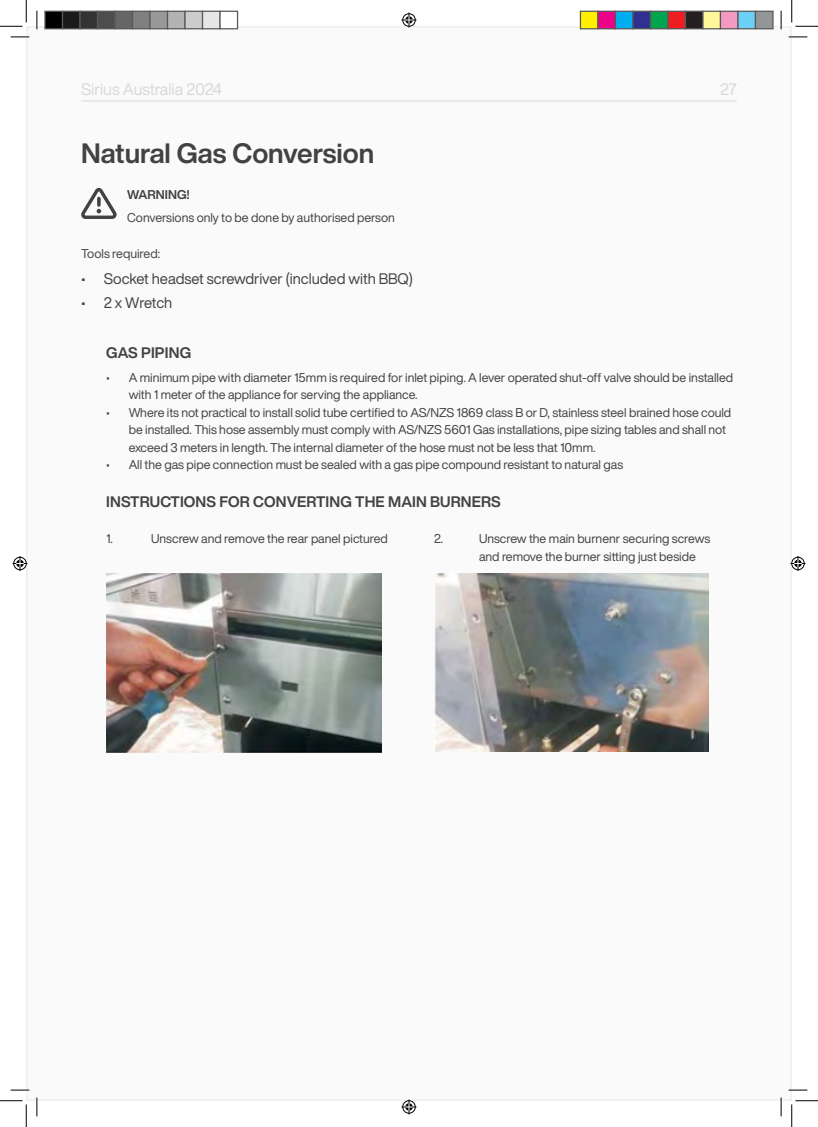
<style>
.page{position:relative;width:818px;height:1127px;background:#fff}
.page>*{position:absolute;margin:0;border:0;box-sizing:border-box;transform-origin:0 0}
.t1{font:700 27.5px "Helvetica Now Display";color:#424242}
.t2{font:16.25px "Helvetica Now Display";letter-spacing:-.005em;color:#d9d9d9}
.t3{font:15px "Helvetica Now Display";color:#424242}
.t4{font:700 15px "Helvetica Now Display";letter-spacing:.01em;color:#424242}
.t5{font:12.5px/17.5px "Helvetica Now Display";color:#424242}
.t6{font:700 12.5px "Helvetica Now Display";letter-spacing:.01em;color:#424242}
</style>
<div class="page">
<div style="left:26px;top:26px;width:766px;height:1074px;background:#fafafa;border:1px solid #ebebeb"></div>
<hr style="left:81px;top:101px;width:656px;height:1px;background:#d9d9d9">
<svg style="left:81px;top:187px;width:36px;height:32px"></svg>
<img style="left:106px;top:573px;width:275px;height:178px">
<img style="left:434px;top:573px;width:275px;height:178px">
<svg style="left:11px;top:36px;width:18px;height:2px"></svg>
<svg style="left:788px;top:36px;width:19px;height:2px"></svg>
<svg style="left:11px;top:1088px;width:18px;height:2px"></svg>
<svg style="left:788px;top:1088px;width:19px;height:2px"></svg>
<svg style="left:36px;top:11px;width:2px;height:18px"></svg>
<svg style="left:36px;top:1097px;width:2px;height:18px"></svg>
<svg style="left:780px;top:11px;width:2px;height:18px"></svg>
<svg style="left:780px;top:1097px;width:2px;height:18px"></svg>
<svg style="left:0;top:0;width:27px;height:27px"></svg>
<svg style="left:0;top:1100px;width:27px;height:26px"></svg>
<svg style="left:791px;top:0;width:27px;height:27px"></svg>
<svg style="left:791px;top:1100px;width:27px;height:26px"></svg>
<svg style="left:401px;top:13px;width:15px;height:15px"></svg>
<svg style="left:401px;top:1099px;width:15px;height:15px"></svg>
<svg style="left:13px;top:556px;width:15px;height:15px"></svg>
<svg style="left:790px;top:556px;width:15px;height:15px"></svg>
<div style="left:45px;top:11px;width:18px;height:18px;background:#000"></div>
<div style="left:44px;top:11px;width:19px;height:18px;border:1px solid #595959"></div>
<div style="left:63px;top:11px;width:17px;height:18px;background:#1a1a1a"></div>
<div style="left:62px;top:11px;width:19px;height:18px;border:1px solid #595959"></div>
<div style="left:80px;top:11px;width:18px;height:18px;background:#333"></div>
<div style="left:79px;top:11px;width:19px;height:18px;border:1px solid #595959"></div>
<div style="left:98px;top:11px;width:17px;height:18px;background:#4d4d4d"></div>
<div style="left:97px;top:11px;width:19px;height:18px;border:1px solid #595959"></div>
<div style="left:115px;top:11px;width:18px;height:18px;background:#666"></div>
<div style="left:114px;top:11px;width:19px;height:18px;border:1px solid #595959"></div>
<div style="left:133px;top:11px;width:17px;height:18px;background:#808080"></div>
<div style="left:132px;top:11px;width:19px;height:18px;border:1px solid #595959"></div>
<div style="left:150px;top:11px;width:18px;height:18px;background:#999"></div>
<div style="left:149px;top:11px;width:19px;height:18px;border:1px solid #595959"></div>
<div style="left:168px;top:11px;width:17px;height:18px;background:#b3b3b3"></div>
<div style="left:167px;top:11px;width:19px;height:18px;border:1px solid #595959"></div>
<div style="left:185px;top:11px;width:18px;height:18px;background:#ccc"></div>
<div style="left:184px;top:11px;width:19px;height:18px;border:1px solid #595959"></div>
<div style="left:203px;top:11px;width:17px;height:18px;background:#e6e6e6"></div>
<div style="left:202px;top:11px;width:19px;height:18px;border:1px solid #595959"></div>
<div style="left:220px;top:11px;width:18px;height:18px;background:#fff"></div>
<div style="left:219px;top:11px;width:19px;height:18px;border:1px solid #595959"></div>
<div style="left:580px;top:11px;width:18px;height:18px;background:#fff101"></div>
<div style="left:580px;top:11px;width:18px;height:18px;border:1px solid #595959"></div>
<div style="left:598px;top:11px;width:17px;height:18px;background:#ed028c"></div>
<div style="left:597px;top:11px;width:19px;height:18px;border:1px solid #595959"></div>
<div style="left:615px;top:11px;width:18px;height:18px;background:#00aeef"></div>
<div style="left:615px;top:11px;width:18px;height:18px;border:1px solid #595959"></div>
<div style="left:633px;top:11px;width:17px;height:18px;background:#2e3092"></div>
<div style="left:632px;top:11px;width:19px;height:18px;border:1px solid #595959"></div>
<div style="left:650px;top:11px;width:18px;height:18px;background:#00a54f"></div>
<div style="left:650px;top:11px;width:18px;height:18px;border:1px solid #595959"></div>
<div style="left:668px;top:11px;width:17px;height:18px;background:#ee1d23"></div>
<div style="left:667px;top:11px;width:19px;height:18px;border:1px solid #595959"></div>
<div style="left:685px;top:11px;width:18px;height:18px;background:#231f20"></div>
<div style="left:685px;top:11px;width:18px;height:18px;border:1px solid #595959"></div>
<div style="left:703px;top:11px;width:17px;height:18px;background:#fff79a"></div>
<div style="left:702px;top:11px;width:19px;height:18px;border:1px solid #595959"></div>
<div style="left:720px;top:11px;width:18px;height:18px;background:#f499c2"></div>
<div style="left:720px;top:11px;width:18px;height:18px;border:1px solid #595959"></div>
<div style="left:738px;top:11px;width:17px;height:18px;background:#6bcff6"></div>
<div style="left:737px;top:11px;width:19px;height:18px;border:1px solid #595959"></div>
<div style="left:755px;top:11px;width:18px;height:18px;background:#939598"></div>
<div style="left:755px;top:11px;width:18px;height:18px;border:1px solid #595959"></div>
<h2 class="t2" style="left:81px;top:78px;width:142px">Sirius Australia 2024</h2>
<h2 class="t2" style="left:720px;top:78px;width:18px">27</h2>
<p class="t1" style="left:81px;top:134px;width:295px">Natural Gas Conversion</p>
<p class="t6" style="left:127px;top:186px;width:64px">WARNING!</p>
<p class="t5" style="left:127px;top:209px;width:269px">Conversions only to be done by authorised person</p>
<p class="t5" style="left:81px;top:245px;width:80px">Tools required:</p>
<p class="t3" style="left:81px;top:268px;width:333px">• Socket headset screwdriver (included with BBQ)</p>
<p class="t3" style="left:81px;top:292px;width:93px">• 2 x Wretch</p>
<p class="t4" style="left:106px;top:342px;width:86px">GAS PIPING</p>
<p class="t5" style="left:129px;top:368px;width:606px;text-indent:-22px">• A minimum pipe with diameter 15mm is required for inlet piping. A lever operated shut-off valve should be installed with 1 meter of the appliance for serving the appliance.</p>
<p class="t5" style="left:129px;top:403px;width:604px;text-indent:-22px">• Where its not practical to install solid tube certified to AS/NZS 1869 class B or D, stainless steel brained hose could be installed. This hose assembly must comply with AS/NZS 5601 Gas installations, pipe sizing tables and shall not exceed 3 meters in length. The internal diameter of the hose must not be less that 10mm.</p>
<p class="t5" style="left:106px;top:456px;width:518px">• All the gas pipe connection must be sealed with a gas pipe compound resistant to natural gas</p>
<p class="t4" style="left:106px;top:491px;width:396px">INSTRUCTIONS FOR CONVERTING THE MAIN BURNERS</p>
<p class="t5" style="left:106px;top:530px;width:8px">1.</p>
<p class="t5" style="left:151px;top:530px;width:238px">Unscrew and remove the rear panel pictured</p>
<p class="t5" style="left:434px;top:530px;width:11px">2.</p>
<p class="t5" style="left:479px;top:530px;width:233px">Unscrew the main burnenr securing screws and remove the burner sitting just beside</p>
</div>
